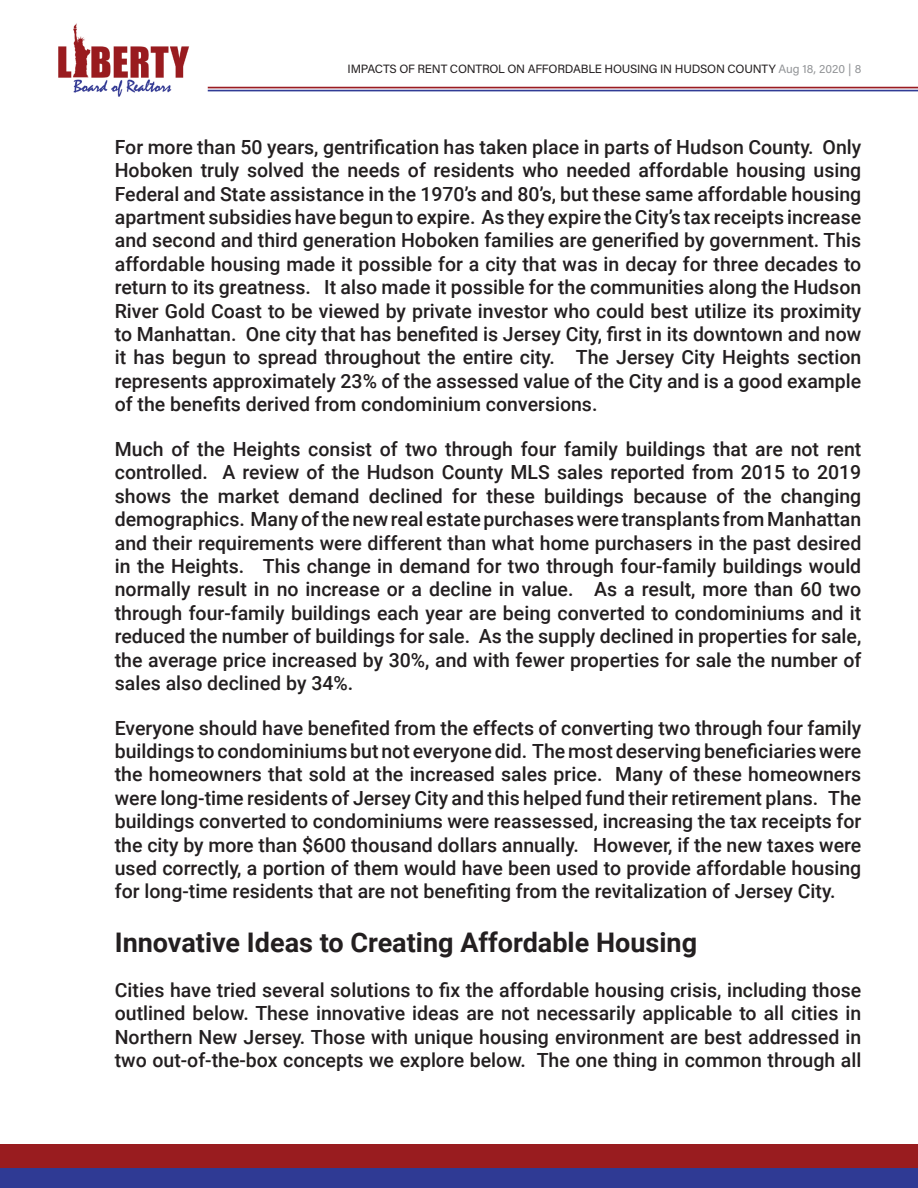
<style>
.page{position:relative;width:918px;height:1188px;background:#fff}
.page>*{position:absolute;margin:0;border:0;box-sizing:border-box;transform-origin:0 0}
.t1{font:700 27px "Roboto";color:#231f20}
.t2{font:500 19.5px/23.4px "Roboto";color:#231f20;text-align:justify}
.t3{font:12px "Acumin Pro";letter-spacing:-.015em;color:#231f20}
.s1{color:#939598}
</style>
<div class="page">
<img style="left:207px;top:86px;width:711px;height:6px">
<img style="left:58px;top:23px;width:132px;height:74px">
<div style="left:0;top:1145px;width:918px;height:43px;background:#991c1f"></div>
<div style="left:0;top:1168px;width:918px;height:20px;background:#2f3a94"></div>
<p class="t3" style="left:348px;top:60px;width:515px">IMPACTS OF RENT CONTROL ON AFFORDABLE HOUSING IN HUDSON COUNTY <span class="s1">Aug 18, 2020 | 8</span></p>
<p class="t2" style="left:115px;top:135px;width:748px">For more than 50 years, gentrification has taken place in parts of Hudson County. Only Hoboken truly solved the needs of residents who needed affordable housing using Federal and State assistance in the 1970’s and 80’s, but these same affordable housing apartment subsidies have begun to expire. As they expire the City’s tax receipts increase and second and third generation Hoboken families are generified by government. This affordable housing made it possible for a city that was in decay for three decades to return to its greatness. It also made it possible for the communities along the Hudson River Gold Coast to be viewed by private investor who could best utilize its proximity to Manhattan. One city that has benefited is Jersey City, first in its downtown and now it has begun to spread throughout the entire city. The Jersey City Heights section represents approximately 23% of the assessed value of the City and is a good example of the benefits derived from condominium conversions.</p>
<p class="t2" style="left:115px;top:437px;width:748px">Much of the Heights consist of two through four family buildings that are not rent controlled. A review of the Hudson County MLS sales reported from 2015 to 2019 shows the market demand declined for these buildings because of the changing demographics. Many of the new real estate purchases were transplants from Manhattan and their requirements were different than what home purchasers in the past desired in the Heights. This change in demand for two through four-family buildings would normally result in no increase or a decline in value. As a result, more than 60 two through four-family buildings each year are being converted to condominiums and it reduced the number of buildings for sale. As the supply declined in properties for sale, the average price increased by 30%, and with fewer properties for sale the number of sales also declined by 34%.</p>
<p class="t2" style="left:115px;top:715px;width:748px">Everyone should have benefited from the effects of converting two through four family buildings to condominiums but not everyone did. The most deserving beneficiaries were the homeowners that sold at the increased sales price. Many of these homeowners were long-time residents of Jersey City and this helped fund their retirement plans. The buildings converted to condominiums were reassessed, increasing the tax receipts for the city by more than $600 thousand dollars annually. However, if the new taxes were used correctly, a portion of them would have been used to provide affordable housing for long-time residents that are not benefiting from the revitalization of Jersey City.</p>
<h1 class="t1" style="left:115px;top:924px;width:584px">Innovative Ideas to Creating Affordable Housing</h1>
<p class="t2" style="left:115px;top:977px;width:748px">Cities have tried several solutions to fix the affordable housing crisis, including those outlined below. These innovative ideas are not necessarily applicable to all cities in Northern New Jersey. Those with unique housing environment are best addressed in two out-of-the-box concepts we explore below. The one thing in common through all</p>
</div>
